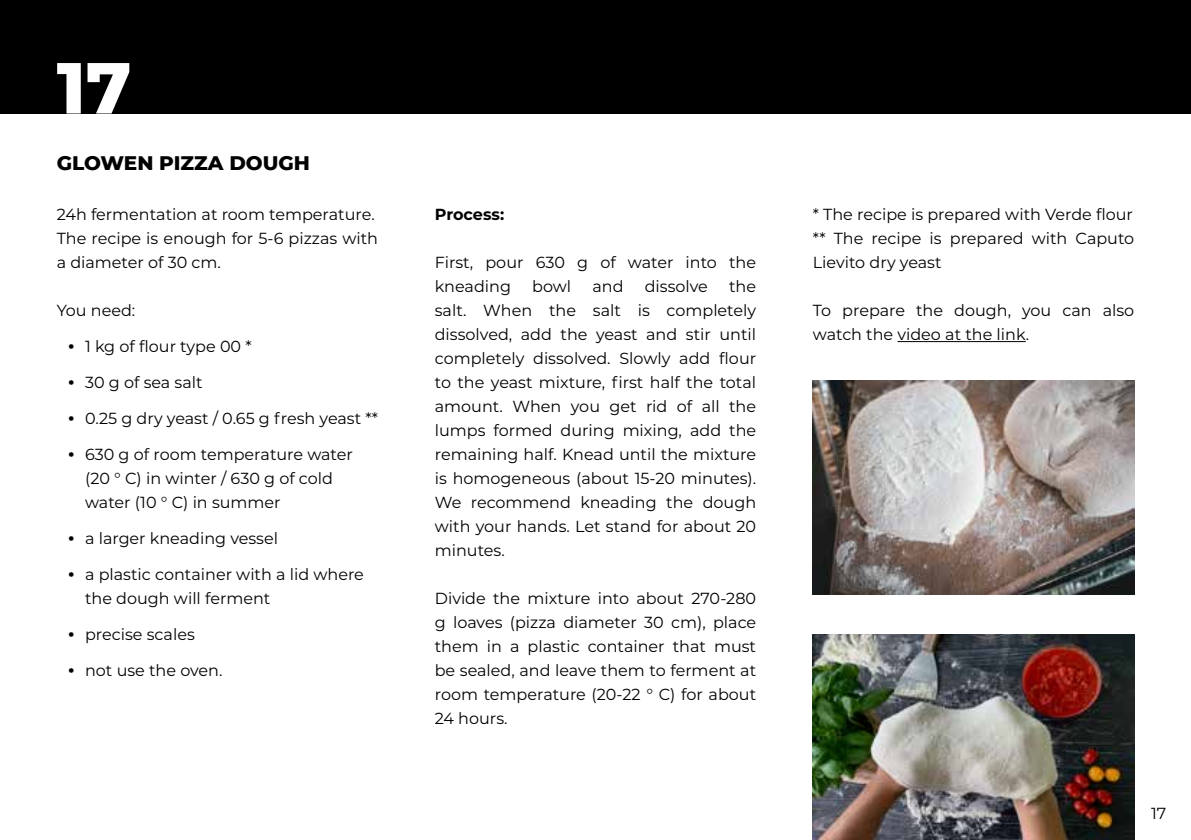
<style>
.page{position:relative;width:1191px;height:840px;background:#fff}
.page>*{position:absolute;margin:0;border:0;box-sizing:border-box;transform-origin:0 0}
.t1{font:800 72px "Montserrat";color:#fff}
.t2{font:800 20px "Montserrat";color:#000}
.t3{font:16px/24px "Montserrat";color:#000}
.t4{font:700 16px "Montserrat";letter-spacing:-.005em;color:#000}
.s1{font-weight:800}
</style>
<div class="page">
<div style="left:0;top:0;width:1191px;height:113px;background:#000"></div>
<img style="left:813px;top:380px;width:321px;height:214px">
<img style="left:813px;top:634px;width:321px;height:205px">
<hr style="left:897px;top:341px;width:128px;height:1px;background:#000">
<h1 class="t1" style="left:57px;top:35px;width:76px">17</h1>
<p class="t2" style="left:57px;top:148px;width:255px">GLOWEN PIZZA DOUGH</p>
<p class="t3" style="left:57px;top:201px;width:323px">24h fermentation at room temperature.<br>The recipe is enough for 5-6 pizzas with a diameter of 30 cm.</p>
<p class="t3" style="left:57px;top:297px;width:80px">You need:</p>
<p class="t3" style="left:68px;top:333px;width:185px"><span class="s1">ظ</span> 1 kg of flour type 00 *</p>
<p class="t3" style="left:68px;top:369px;width:136px"><span class="s1">ظ</span> 30 g of sea salt</p>
<p class="t3" style="left:68px;top:405px;width:311px"><span class="s1">ظ</span> 0.25 g dry yeast / 0.65 g fresh yeast **</p>
<p class="t3" style="left:85px;top:441px;width:269px;text-indent:-17px"><span class="s1">ظ</span> 630 g of room temperature water (20 ° C) in winter / 630 g of cold water (10 ° C) in summer</p>
<p class="t3" style="left:68px;top:525px;width:211px"><span class="s1">ظ</span> a larger kneading vessel</p>
<p class="t3" style="left:85px;top:561px;width:280px;text-indent:-17px"><span class="s1">ظ</span> a plastic container with a lid where the dough will ferment</p>
<p class="t3" style="left:68px;top:621px;width:128px"><span class="s1">ظ</span> precise scales</p>
<p class="t3" style="left:68px;top:657px;width:156px"><span class="s1">ظ</span> not use the oven.</p>
<p class="t4" style="left:435px;top:202px;width:71px">Process:</p>
<p class="t3" style="left:435px;top:249px;width:323px">First, pour 630 g of water into the kneading</p>
<p class="t3" style="left:435px;top:273px;width:323px;text-align:justify;text-indent:294px">the salt. When the salt is completely dissolved, add the yeast and stir until completely dissolved. Slowly add flour to the yeast mixture, first half the total amount. When you get rid of all the lumps formed during mixing, add the remaining half. Knead until the mixture is homogeneous (about 15-20 minutes).<br>We recommend kneading the dough with your hands. Let stand for about 20 minutes.</p>
<p class="t3" style="left:435px;top:585px;width:323px;text-align:justify">Divide the mixture into about 270-280 g loaves (pizza diameter 30 cm), place them in a plastic container that must be sealed, and leave them to ferment at room temperature (20-22 ° C) for about 24 hours.</p>
<p class="t3" style="left:532px;top:273px;width:41px">bowl</p>
<p class="t3" style="left:592px;top:273px;width:33px">and</p>
<p class="t3" style="left:644px;top:273px;width:65px">dissolve</p>
<p class="t3" style="left:813px;top:201px;width:323px;text-align:justify">* The recipe is prepared with Verde flour ** The recipe is prepared with Caputo Lievito dry yeast</p>
<p class="t3" style="left:813px;top:297px;width:323px">To prepare the dough, you can also watch the video at the link.</p>
<p class="t3" style="left:1151px;top:800px;width:17px">17</p>
</div>
